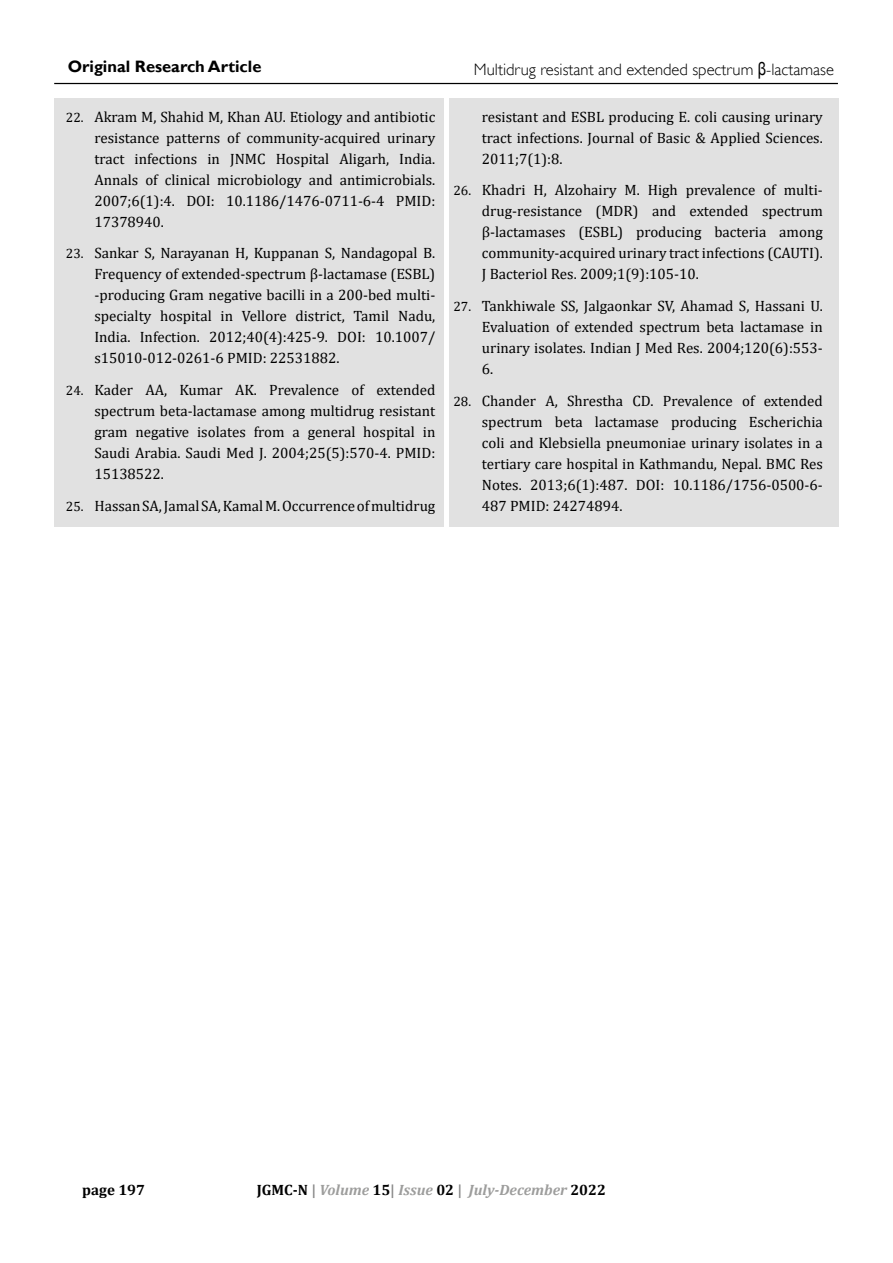
<style>
.page{position:relative;width:893px;height:1263px;background:#fff}
.page>*{position:absolute;margin:0;border:0;box-sizing:border-box;transform-origin:0 0}
.t1{font:300 16.5px "Gill Sans";color:#000}
.t2{font:700 16.5px "Gill Sans";color:#000}
.t3{font:15px/21px "Cambria";color:#000;text-align:justify}
.t4{font:italic 700 15px "Cambria";color:#9d9d9c}
.t5{font:700 15px "Cambria";color:#000}
.s1{font-family:"Arial Narrow";font-weight:400;font-size:18px}
.s2{font-size:13.5px}
.s3{font-style:normal;color:#000}
.s4{font-style:normal;color:#878787}
</style>
<div class="page">
<hr style="left:54px;top:83px;width:784px;height:1px;background:#000">
<div style="left:54px;top:98px;width:390px;height:428px;background:#e1e1e1"></div>
<div style="left:450px;top:98px;width:389px;height:428px;background:#e1e1e1"></div>
<p class="t2" style="left:68px;top:56px;width:195px">Original Research Article</p>
<p class="t1" style="left:474px;top:60px;width:361px">Multidrug resistant and extended spectrum <span class="s1">β</span>-lactamase</p>
<p class="t3" style="left:94px;top:106px;width:342px;text-indent:-28px"><span class="s2">22.</span> Akram M, Shahid M, Khan AU. Etiology and antibiotic resistance patterns of community-acquired urinary tract infections in JNMC Hospital Aligarh, India.<br>Annals of clinical microbiology and antimicrobials.<br>2007;6(1):4. DOI: 10.1186/1476-0711-6-4 PMID:<br>17378940.</p>
<p class="t3" style="left:94px;top:243px;width:342px;text-indent:-28px"><span class="s2">23.</span> Sankar S, Narayanan H, Kuppanan S, Nandagopal B.<br>Frequency of extended-spectrum β-lactamase (ESBL) -producing Gram negative bacilli in a 200-bed multi&shy;specialty hospital in Vellore district, Tamil Nadu, India. Infection. 2012;40(4):425-9. DOI: 10.1007/ s15010-012-0261-6 PMID: 22531882.</p>
<p class="t3" style="left:94px;top:379px;width:342px;text-indent:-28px"><span class="s2">24.</span> Kader AA, Kumar AK. Prevalence of extended spectrum beta-lactamase among multidrug resistant gram negative isolates from a general hospital in Saudi Arabia. Saudi Med J. 2004;25(5):570-4. PMID:<br>15138522.</p>
<p class="t3" style="left:66px;top:495px;width:371px"><span class="s2">25.</span> Hassan SA, Jamal SA, Kamal M. Occurrence of multidrug</p>
<p class="t3" style="left:482px;top:106px;width:342px">resistant and ESBL producing E. coli causing urinary tract infections. Journal of Basic &amp; Applied Sciences.<br>2011;7(1):8.</p>
<p class="t3" style="left:482px;top:180px;width:342px;text-indent:-28px"><span class="s2">26.</span> Khadri H, Alzohairy M. High prevalence of multi&shy;drug-resistance (MDR) and extended spectrum β-lactamases (ESBL) producing bacteria among community-acquired urinary tract infections (CAUTI).<br>J Bacteriol Res. 2009;1(9):105-10.</p>
<p class="t3" style="left:482px;top:295px;width:342px;text-indent:-28px"><span class="s2">27.</span> Tankhiwale SS, Jalgaonkar SV, Ahamad S, Hassani U.<br>Evaluation of extended spectrum beta lactamase in urinary isolates. Indian J Med Res. 2004;120(6):553- 6.</p>
<p class="t3" style="left:482px;top:390px;width:342px;text-indent:-28px"><span class="s2">28.</span> Chander A, Shrestha CD. Prevalence of extended spectrum beta lactamase producing Escherichia coli and Klebsiella pneumoniae urinary isolates in a tertiary care hospital in Kathmandu, Nepal. BMC Res Notes. 2013;6(1):487. DOI: 10.1186/1756-0500-6- 487 PMID: 24274894.</p>
<p class="t5" style="left:82px;top:1180px;width:64px">page 197</p>
<p class="t4" style="left:257px;top:1181px;width:351px"><span class="s3">JGMC-N</span> <span class="s4">|</span> Volume <span class="s3">15</span><span class="s4">|</span> Issue <span class="s3">02</span> <span class="s4">|</span> July-December <span class="s3">2022</span></p>
</div>
